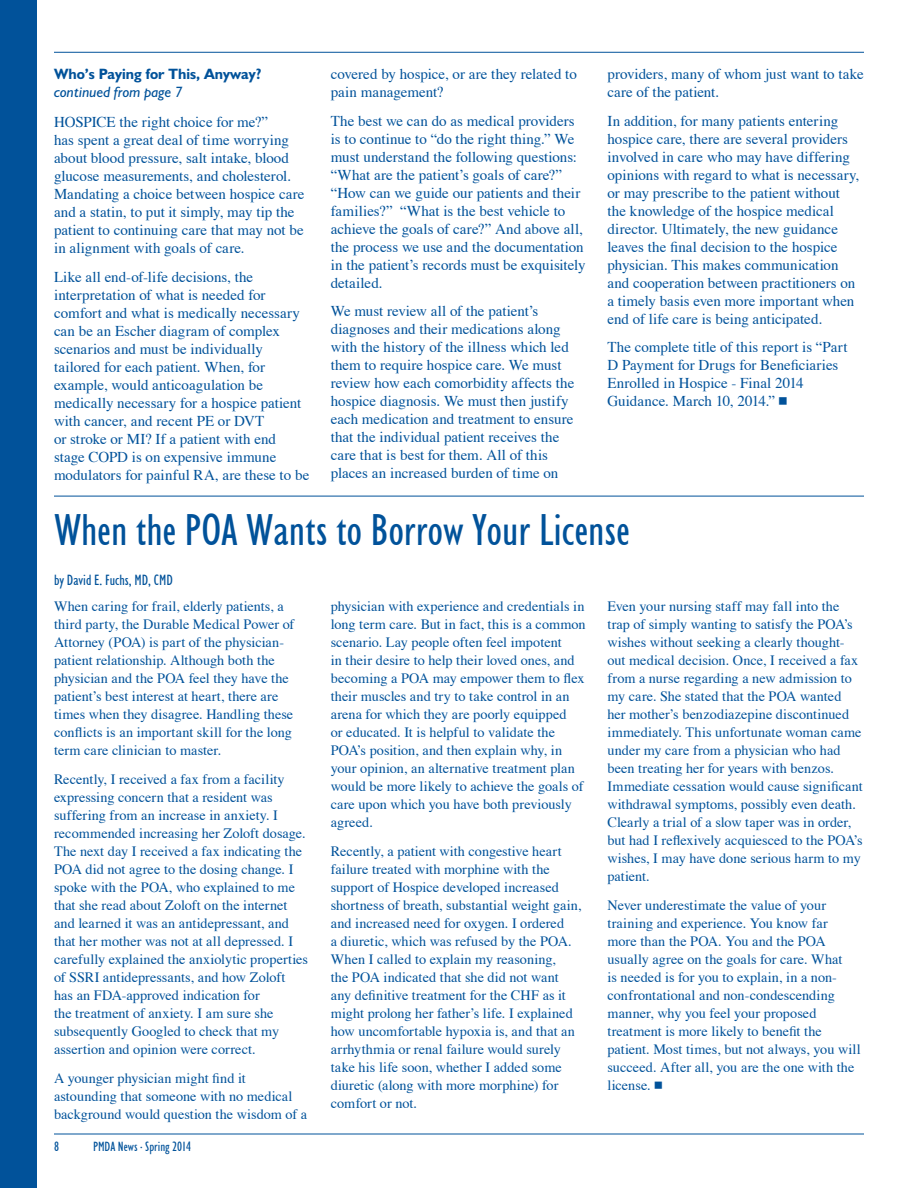
<style>
.page{position:relative;width:918px;height:1188px;background:#fff}
.page>*{position:absolute;margin:0;border:0;box-sizing:border-box;transform-origin:0 0}
.Headline_1{font:condensed 45px "Humanist 521 BT";color:#01529a}
.Body_Text{font:15px/18px "Times";color:#01529a}
.Jumpline{font:700 15px "Humanist 521 BT";color:#01529a}
.Headline_1-2{font:condensed 15px "Humanist 521 BT";color:#01529a}
.Continued_from{font:italic 15px "Humanist 521 BT";color:#01529a}
.Body_Text-2{font:14.25px/18px "Times";color:#01529a}
.t1{font:condensed 13.5px "Humanist 521 BT";color:#01529a}
</style>
<div class="page">
<hr style="left:54px;top:1134px;width:810px;height:1px;background:#01529a">
<div style="left:0;top:0;width:37px;height:1188px;background:#01529a"></div>
<hr style="left:54px;top:52px;width:810px;height:1px;background:#01529a">
<hr style="left:54px;top:496px;width:810px;height:1px;background:#01529a">
<p class="Jumpline" style="left:54px;top:65px;width:209px">Who’s Paying for This, Anyway?</p>
<p class="Continued_from" style="left:54px;top:83px;width:130px">continued from page 7</p>
<p class="Body_Text" style="left:54px;top:114px;width:252px">HOSPICE the right choice for me?”<br>has spent a great deal of time worrying about blood pressure, salt intake, blood glucose measurements, and cholesterol.<br>Mandating a choice between hospice care and a statin, to put it simply, may tip the patient to continuing care that may not be in alignment with goals of care.</p>
<p class="Body_Text" style="left:54px;top:269px;width:257px">Like all end-of-life decisions, the interpretation of what is needed for comfort and what is medically necessary can be an Escher diagram of complex scenarios and must be individually tailored for each patient. When, for example, would anticoagulation be medically necessary for a hospice patient with cancer, and recent PE or DVT<br>or stroke or MI? If a patient with end stage COPD is on expensive immune modulators for painful RA, are these to be</p>
<p class="Body_Text" style="left:331px;top:66px;width:248px">covered by hospice, or are they related to pain management?</p>
<p class="Body_Text" style="left:331px;top:112px;width:256px">The best we can do as medical providers is to continue to “do the right thing.” We must understand the following questions: “What are the patient’s goals of care?” “How can we guide our patients and their families?” “What is the best vehicle to achieve the goals of care?” And above all, the process we use and the documentation in the patient’s records must be exquisitely detailed.</p>
<p class="Body_Text" style="left:331px;top:303px;width:245px">We must review all of the patient’s diagnoses and their medications along with the history of the illness which led them to require hospice care. We must review how each comorbidity affects the hospice diagnosis. We must then justify each medication and treatment to ensure that the individual patient receives the care that is best for them. All of this places an increased burden of time on</p>
<p class="Body_Text" style="left:608px;top:66px;width:258px">providers, many of whom just want to take care of the patient.</p>
<p class="Body_Text" style="left:608px;top:112px;width:253px">In addition, for many patients entering hospice care, there are several providers involved in care who may have differing opinions with regard to what is necessary, or may prescribe to the patient without the knowledge of the hospice medical director. Ultimately, the new guidance leaves the final decision to the hospice physician. This makes communication and cooperation between practitioners on a timely basis even more important when end of life care is being anticipated.</p>
<p class="Body_Text" style="left:608px;top:339px;width:242px">The complete title of this report is “Part D Payment for Drugs for Beneficiaries Enrolled in Hospice - Final 2014<br>Guidance. March 10, 2014.”</p>
<p class="Headline_1" style="left:54px;top:504px;width:577px">When the POA Wants to Borrow Your License</p>
<p class="Headline_1-2" style="left:54px;top:571px;width:120px">by David E. Fuchs, MD, CMD</p>
<p class="Body_Text-2" style="left:54px;top:598px;width:242px">When caring for frail, elderly patients, a third party, the Durable Medical Power of Attorney (POA) is part of the physician&shy;patient relationship. Although both the physician and the POA feel they have the patient’s best interest at heart, there are times when they disagree. Handling these conflicts is an important skill for the long term care clinician to master.</p>
<p class="Body_Text-2" style="left:54px;top:771px;width:256px">Recently, I received a fax from a facility expressing concern that a resident was suffering from an increase in anxiety. I recommended increasing her Zoloft dosage.<br>The next day I received a fax indicating the POA did not agree to the dosing change. I spoke with the POA, who explained to me that she read about Zoloft on the internet and learned it was an antidepressant, and that her mother was not at all depressed. I carefully explained the anxiolytic properties of SSRI antidepressants, and how Zoloft<br>has an FDA-approved indication for<br>the treatment of anxiety. I am sure she subsequently Googled to check that my assertion and opinion were correct.</p>
<p class="Body_Text-2" style="left:54px;top:1070px;width:255px">A younger physician might find it astounding that someone with no medical background would question the wisdom of a</p>
<p class="t1" style="left:54px;top:1139px;width:6px">8</p>
<p class="t1" style="left:93px;top:1139px;width:100px">PMDA News . Spring 2014</p>
<p class="Body_Text-2" style="left:331px;top:598px;width:257px">physician with experience and credentials in long term care. But in fact, this is a common scenario. Lay people often feel impotent<br>in their desire to help their loved ones, and becoming a POA may empower them to flex their muscles and try to take control in an arena for which they are poorly equipped<br>or educated. It is helpful to validate the POA’s position, and then explain why, in your opinion, an alternative treatment plan would be more likely to achieve the goals of care upon which you have both previously agreed.</p>
<p class="Body_Text-2" style="left:331px;top:843px;width:252px">Recently, a patient with congestive heart failure treated with morphine with the support of Hospice developed increased shortness of breath, substantial weight gain, and increased need for oxygen. I ordered<br>a diuretic, which was refused by the POA.<br>When I called to explain my reasoning,<br>the POA indicated that she did not want any definitive treatment for the CHF as it might prolong her father’s life. I explained how uncomfortable hypoxia is, and that an arrhythmia or renal failure would surely take his life soon, whether I added some diuretic (along with more morphine) for comfort or not.</p>
<p class="Body_Text-2" style="left:608px;top:598px;width:257px">Even your nursing staff may fall into the trap of simply wanting to satisfy the POA’s wishes without seeking a clearly thought&shy;out medical decision. Once, I received a fax from a nurse regarding a new admission to my care. She stated that the POA wanted her mother’s benzodiazepine discontinued immediately. This unfortunate woman came under my care from a physician who had been treating her for years with benzos.<br>Immediate cessation would cause significant withdrawal symptoms, possibly even death.<br>Clearly a trial of a slow taper was in order, but had I reflexively acquiesced to the POA’s wishes, I may have done serious harm to my patient.</p>
<p class="Body_Text-2" style="left:608px;top:897px;width:255px">Never underestimate the value of your training and experience. You know far more than the POA. You and the POA usually agree on the goals for care. What<br>is needed is for you to explain, in a non&shy;confrontational and non-condescending manner, why you feel your proposed treatment is more likely to benefit the patient. Most times, but not always, you will succeed. After all, you are the one with the license.</p>
</div>
